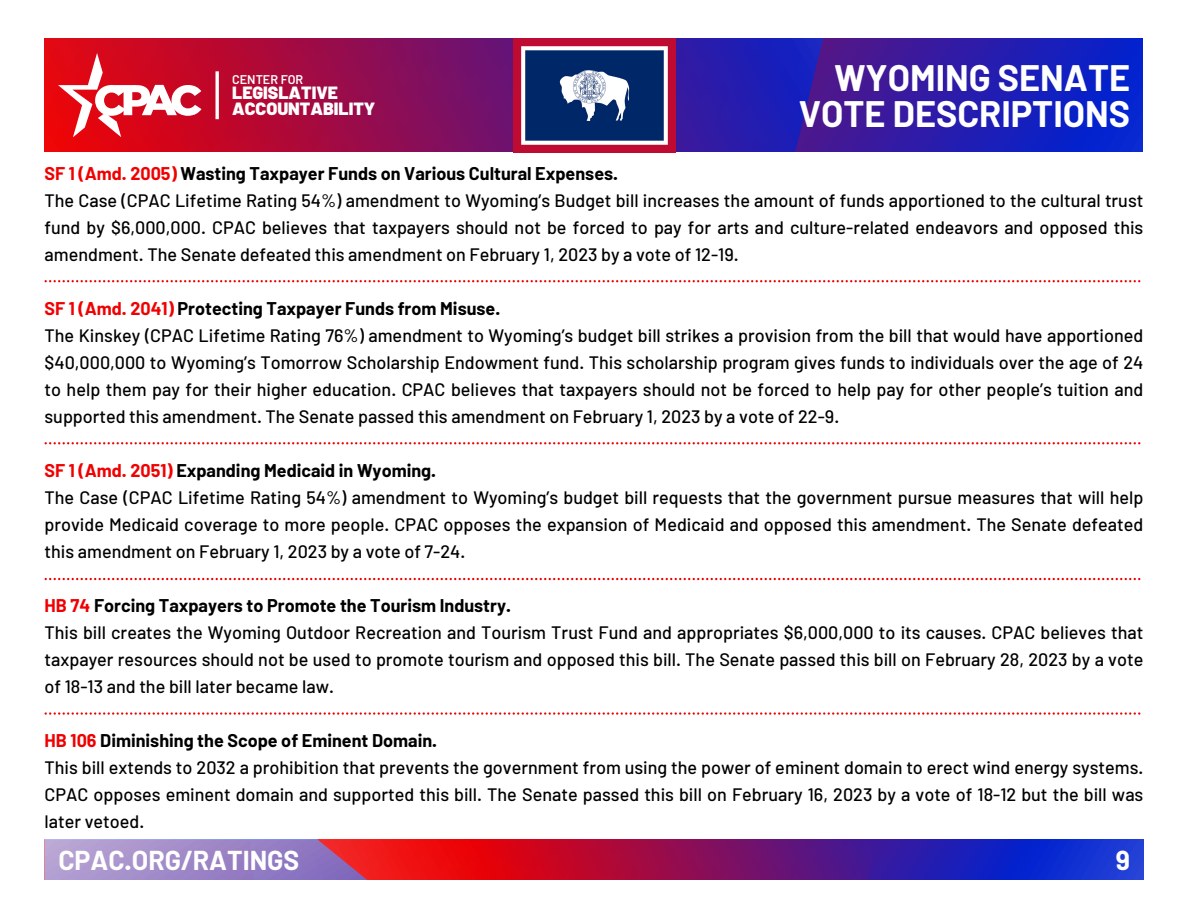
<style>
.page{position:relative;width:1188px;height:918px;background:#fff}
.page>*{position:absolute;margin:0;border:0;box-sizing:border-box;transform-origin:0 0}
.t1{font:700 36px/36px "Barlow";color:#fff;text-align:right}
.t2{font:700 26.7px "Barlow";color:#fff}
.t3{font:500 18px/27px "Barlow";color:#000;text-align:justify}
.t4{font:700 18px "Barlow";color:#000}
.t5{font:900 17.7px "Barlow";color:#fff}
.t6{font:600 12.6px "Barlow";color:#fff}
.s1{color:#f00000}
</style>
<div class="page">
<svg style="left:45px;top:38px;width:1098px;height:114px;background:#5b1580"></svg>
<svg style="left:58px;top:53px;width:144px;height:84px"></svg>
<hr style="left:216px;top:71px;width:3px;height:48px;background:#fff">
<svg style="left:45px;top:840px;width:1099px;height:39px;background:#833584"></svg>
<svg style="left:45px;top:712px;width:1095px;height:3px"></svg>
<img style="left:513px;top:39px;width:162px;height:113px">
<svg style="left:45px;top:280px;width:1095px;height:2px"></svg>
<svg style="left:45px;top:442px;width:1095px;height:2px"></svg>
<svg style="left:45px;top:578px;width:1095px;height:2px"></svg>
<p class="t6" style="left:232px;top:71px;width:73px">CENTER FOR</p>
<p class="t5" style="left:232px;top:82px;width:107px">LEGISLATIVE</p>
<p class="t5" style="left:232px;top:98px;width:145px">ACCOUNTABILITY</p>
<p class="t1" style="left:799px;top:58px;width:333px">WYOMING SENATE<br>VOTE DESCRIPTIONS</p>
<p class="t4" style="left:45px;top:162px;width:575px"><span class="s1">SF 1 (Amd. 2005)</span> Wasting Taxpayer Funds on Various Cultural Expenses.</p>
<p class="t3" style="left:45px;top:186px;width:1100px">The Case (CPAC Lifetime Rating 54%) amendment to Wyoming’s Budget bill increases the amount of funds apportioned to the cultural trust fund by $6,000,000. CPAC believes that taxpayers should not be forced to pay for arts and culture-related endeavors and opposed this amendment. The Senate defeated this amendment on February 1, 2023 by a vote of 12-19.</p>
<p class="t4" style="left:45px;top:297px;width:457px"><span class="s1">SF 1 (Amd. 2041)</span> Protecting Taxpayer Funds from Misuse.</p>
<p class="t3" style="left:45px;top:321px;width:1100px">The Kinskey (CPAC Lifetime Rating 76%) amendment to Wyoming’s budget bill strikes a provision from the bill that would have apportioned $40,000,000 to Wyoming’s Tomorrow Scholarship Endowment fund. This scholarship program gives funds to individuals over the age of 24 to help them pay for their higher education. CPAC believes that taxpayers should not be forced to help pay for other people’s tuition and supported this amendment. The Senate passed this amendment on February 1, 2023 by a vote of 22-9.</p>
<p class="t4" style="left:45px;top:459px;width:393px"><span class="s1">SF 1 (Amd. 2051)</span> Expanding Medicaid in Wyoming.</p>
<p class="t3" style="left:45px;top:483px;width:1100px">The Case (CPAC Lifetime Rating 54%) amendment to Wyoming’s budget bill requests that the government pursue measures that will help provide Medicaid coverage to more people. CPAC opposes the expansion of Medicaid and opposed this amendment. The Senate defeated this amendment on February 1, 2023 by a vote of 7-24.</p>
<p class="t4" style="left:45px;top:594px;width:468px"><span class="s1">HB 74</span> Forcing Taxpayers to Promote the Tourism Industry.</p>
<p class="t3" style="left:45px;top:618px;width:1100px">This bill creates the Wyoming Outdoor Recreation and Tourism Trust Fund and appropriates $6,000,000 to its causes. CPAC believes that taxpayer resources should not be used to promote tourism and opposed this bill. The Senate passed this bill on February 28, 2023 by a vote of 18-13 and the bill later became law.</p>
<p class="t4" style="left:45px;top:729px;width:394px"><span class="s1">HB 106</span> Diminishing the Scope of Eminent Domain.</p>
<p class="t3" style="left:45px;top:753px;width:1100px">This bill extends to 2032 a prohibition that prevents the government from using the power of eminent domain to erect wind energy systems.<br>CPAC opposes eminent domain and supported this bill. The Senate passed this bill on February 16, 2023 by a vote of 18-12 but the bill was later vetoed.</p>
<p class="t2" style="left:58px;top:844px;width:242px">CPAC.ORG/RATINGS</p>
<p class="t2" style="left:1116px;top:843px;width:16px">9</p>
</div>
